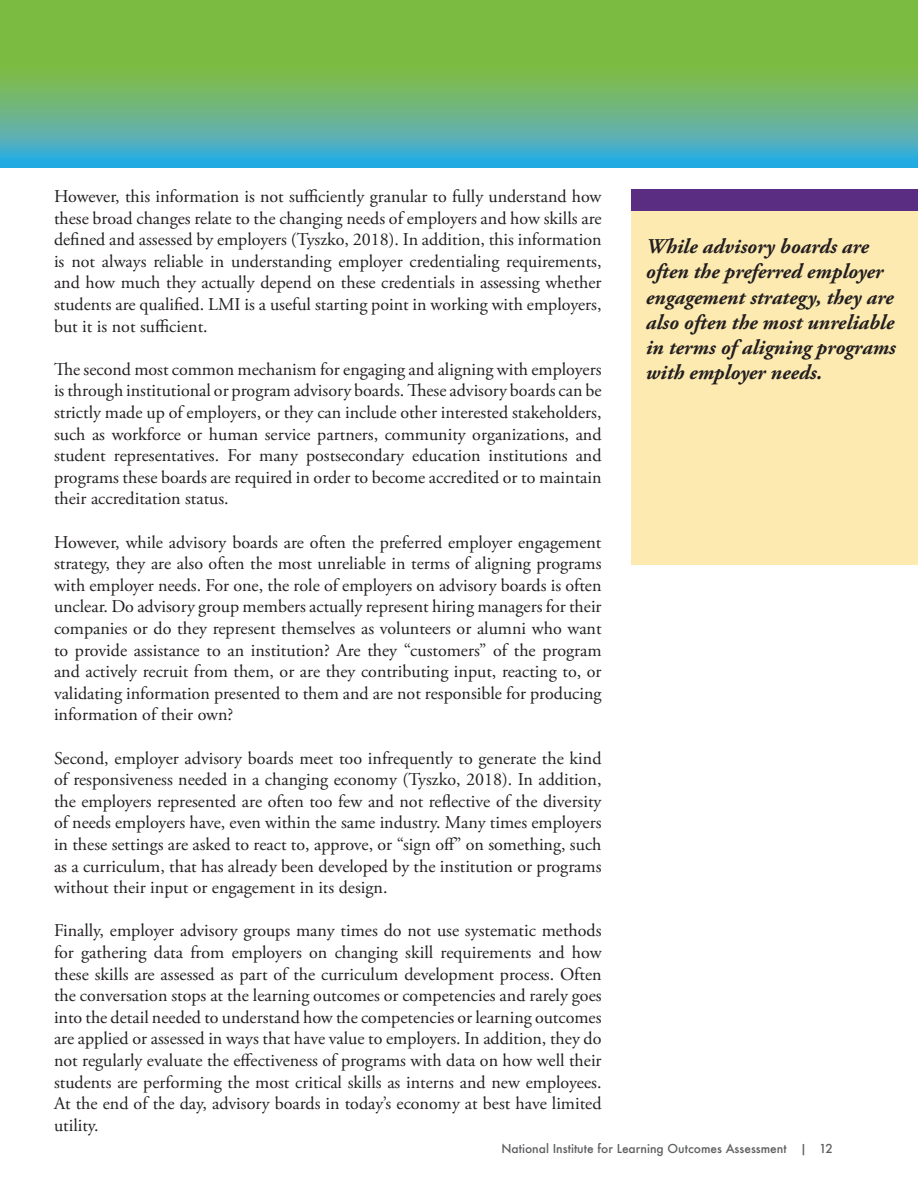
<style>
.page{position:relative;width:918px;height:1188px;background:#fff}
.page>*{position:absolute;margin:0;border:0;box-sizing:border-box;transform-origin:0 0}
.t1{font:italic 700 21px/25.2px "Adobe Garamond Pro";color:#231f20}
.t2{font:18px/21.6px "Adobe Garamond Pro";color:#231f20;text-align:justify}
.t3{font:500 12px "Futura";color:#5f6062}
</style>
<div class="page">
<div style="left:631px;top:204px;width:287px;height:361px;background:#fdeab0"></div>
<div style="left:631px;top:189px;width:287px;height:22px;background:#5a2c82"></div>
<svg style="left:0;top:0;width:918px;height:167px;background:#6bb671"></svg>
<p class="t2" style="left:54px;top:186px;width:549px">However, this information is not sufficiently granular to fully understand how these broad changes relate to the changing needs of employers and how skills are defined and assessed by employers (Tyszko, 2018). In addition, this information is not always reliable in understanding employer credentialing requirements, and how much they actually depend on these credentials in assessing whether students are qualified. LMI is a useful starting point in working with employers, but it is not sufficient.</p>
<p class="t2" style="left:54px;top:359px;width:549px">The second most common mechanism for engaging and aligning with employers is through institutional or program advisory boards. These advisory boards can be strictly made up of employers, or they can include other interested stakeholders, such as workforce or human service partners, community organizations, and student representatives. For many postsecondary education institutions and programs these boards are required in order to become accredited or to maintain their accreditation status.</p>
<p class="t2" style="left:54px;top:532px;width:549px">However, while advisory boards are often the preferred employer engagement strategy, they are also often the most unreliable in terms of aligning programs with employer needs. For one, the role of employers on advisory boards is often unclear. Do advisory group members actually represent hiring managers for their companies or do they represent themselves as volunteers or alumni who want to provide assistance to an institution? Are they “customers” of the program and actively recruit from them, or are they contributing input, reacting to, or validating information presented to them and are not responsible for producing information of their own?</p>
<p class="t2" style="left:54px;top:748px;width:549px">Second, employer advisory boards meet too infrequently to generate the kind of responsiveness needed in a changing economy (Tyszko, 2018). In addition, the employers represented are often too few and not reflective of the diversity of needs employers have, even within the same industry. Many times employers in these settings are asked to react to, approve, or “sign off” on something, such as a curriculum, that has already been developed by the institution or programs without their input or engagement in its design.</p>
<p class="t2" style="left:54px;top:921px;width:549px">Finally, employer advisory groups many times do not use systematic methods for gathering data from employers on changing skill requirements and how these skills are assessed as part of the curriculum development process. Often the conversation stops at the learning outcomes or competencies and rarely goes into the detail needed to understand how the competencies or learning outcomes are applied or assessed in ways that have value to employers. In addition, they do not regularly evaluate the effectiveness of programs with data on how well their students are performing the most critical skills as interns and new employees.<br>At the end of the day, advisory boards in today’s economy at best have limited utility.</p>
<p class="t1" style="left:646px;top:234px;width:251px">While advisory boards are often the preferred employer engagement strategy, they are also often the most unreliable in terms of aligning programs with employer needs.</p>
<p class="t3" style="left:501px;top:1140px;width:333px">National Institute for Learning Outcomes Assessment | 12</p>
</div>
